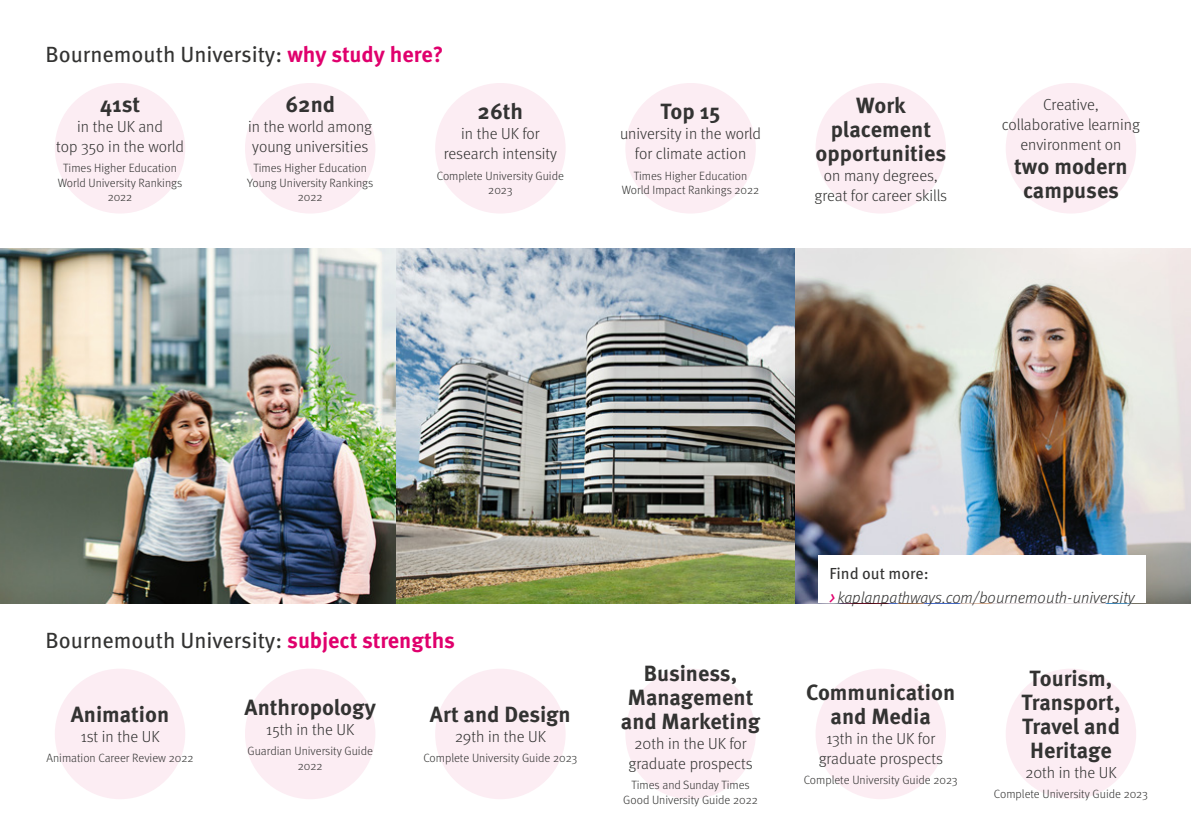
<style>
.page{position:relative;width:1191px;height:840px;background:#fff}
.page>*{position:absolute;margin:0;border:0;box-sizing:border-box;transform-origin:0 0}
.t1{font:700 22px/24px "Meta Pro";color:#333332;text-align:center}
.t2{font:22px "Meta Pro";color:#333332}
.t3{font:300 16px/20px "Meta Pro";color:#333332;text-align:center}
.t4{font:italic 300 16px/24px "Meta Pro";color:#333332}
.t5{font:300 12px/14.4px "Meta Pro";color:#333332;text-align:center}
.s1{font-weight:700;color:#e0006d}
.s2{font-weight:400;font-style:normal}
.s3{font-weight:400;color:#e0006d}
</style>
<div class="page">
<img style="left:794px;top:249px;width:397px;height:353px">
<img style="left:0;top:249px;width:397px;height:353px">
<img style="left:397px;top:249px;width:397px;height:353px">
<div style="left:55px;top:83px;width:130px;height:130px;background:#fcedf3;border-radius:50%"></div>
<div style="left:245px;top:83px;width:130px;height:130px;background:#fcedf3;border-radius:50%"></div>
<div style="left:435px;top:83px;width:130px;height:130px;background:#fcedf3;border-radius:50%"></div>
<div style="left:625px;top:83px;width:131px;height:130px;background:#fcedf3;border-radius:50%"></div>
<div style="left:815px;top:83px;width:131px;height:130px;background:#fcedf3;border-radius:50%"></div>
<div style="left:1005px;top:83px;width:131px;height:130px;background:#fcedf3;border-radius:50%"></div>
<div style="left:55px;top:668px;width:130px;height:130px;background:#fcedf3;border-radius:50%"></div>
<div style="left:625px;top:668px;width:131px;height:130px;background:#fcedf3;border-radius:50%"></div>
<div style="left:815px;top:668px;width:131px;height:130px;background:#fcedf3;border-radius:50%"></div>
<div style="left:1005px;top:668px;width:131px;height:130px;background:#fcedf3;border-radius:50%"></div>
<div style="left:245px;top:668px;width:130px;height:130px;background:#fcedf3;border-radius:50%"></div>
<div style="left:435px;top:668px;width:130px;height:130px;background:#fcedf3;border-radius:50%"></div>
<div style="left:818px;top:555px;width:327px;height:47px;background:#fff"></div>
<h1 class="t2" style="left:45px;top:38px;width:399px">Bournemouth University: <span class="s1">why study here?</span></h1>
<h1 class="t1" style="left:100px;top:91px;width:41px">41st</h1>
<h2 class="t3" style="left:56px;top:116px;width:129px">in the UK and<br>top 35o in the world</h2>
<p class="t5" style="left:58px;top:160px;width:126px">Times Higher Education<br>World University Rankings<br>2022</p>
<h1 class="t1" style="left:285px;top:91px;width:51px">62nd</h1>
<h2 class="t3" style="left:248px;top:116px;width:125px;text-align:left">in the world among young universities</h2>
<p class="t5" style="left:247px;top:160px;width:128px">Times Higher Education<br>Young University Rankings<br>2022</p>
<h1 class="t1" style="left:477px;top:98px;width:47px">26th</h1>
<h2 class="t3" style="left:444px;top:123px;width:115px">in the UK for research intensity</h2>
<p class="t5" style="left:437px;top:167px;width:128px">Complete University Guide<br>2023</p>
<h1 class="t1" style="left:660px;top:98px;width:62px">Top 15</h1>
<h2 class="t3" style="left:620px;top:123px;width:142px">university in the world for climate action</h2>
<p class="t5" style="left:622px;top:167px;width:139px">Times Higher Education<br>World Impact Rankings 2022</p>
<h1 class="t1" style="left:815px;top:91px;width:132px">Work placement opportunities</h1>
<h2 class="t3" style="left:814px;top:164px;width:134px">on many degrees, great for career skills</h2>
<h2 class="t3" style="left:1001px;top:94px;width:140px">Creative, collaborative learning environment on</h2>
<h1 class="t1" style="left:1014px;top:153px;width:115px">two modern campuses</h1>
<h1 class="t2" style="left:45px;top:623px;width:411px">Bournemouth University: <span class="s1">subject strengths</span></h1>
<h1 class="t1" style="left:71px;top:700px;width:100px">Animation</h1>
<h2 class="t3" style="left:81px;top:725px;width:81px">1st in the UK</h2>
<p class="t5" style="left:46px;top:750px;width:149px">Animation Career Review 2022</p>
<h1 class="t1" style="left:245px;top:693px;width:133px">Anthropology</h1>
<h2 class="t3" style="left:266px;top:718px;width:90px">15th in the UK</h2>
<p class="t5" style="left:247px;top:742px;width:127px">Guardian University Guide<br>2022</p>
<h1 class="t1" style="left:430px;top:700px;width:142px">Art and Design</h1>
<h2 class="t3" style="left:455px;top:725px;width:92px">29th in the UK</h2>
<p class="t5" style="left:423px;top:750px;width:155px">Complete University Guide 2023</p>
<h1 class="t1" style="left:621px;top:659px;width:141px">Business,<br>Management and Marketing</h1>
<h2 class="t3" style="left:628px;top:732px;width:126px">20th in the UK for graduate prospects</h2>
<p class="t5" style="left:623px;top:776px;width:136px">Times and Sunday Times<br>Good University Guide 2022</p>
<h2 class="t4" style="left:829px;top:560px;width:306px"><span class="s2">Find out more:<br></span><span class="s3">&gt;</span> kaplanpathways.com/bournemouth-university</h2>
<h1 class="t1" style="left:806px;top:678px;width:151px">Communication and Media</h1>
<h2 class="t3" style="left:818px;top:727px;width:126px">13th in the UK for graduate prospects</h2>
<p class="t5" style="left:803px;top:772px;width:155px">Complete University Guide 2023</p>
<h1 class="t1" style="left:1021px;top:664px;width:100px">Tourism,<br>Transport,<br>Travel and<br>Heritage</h1>
<h2 class="t3" style="left:1025px;top:761px;width:93px">20th in the UK</h2>
<p class="t5" style="left:994px;top:786px;width:155px">Complete University Guide 2023</p>
</div>
